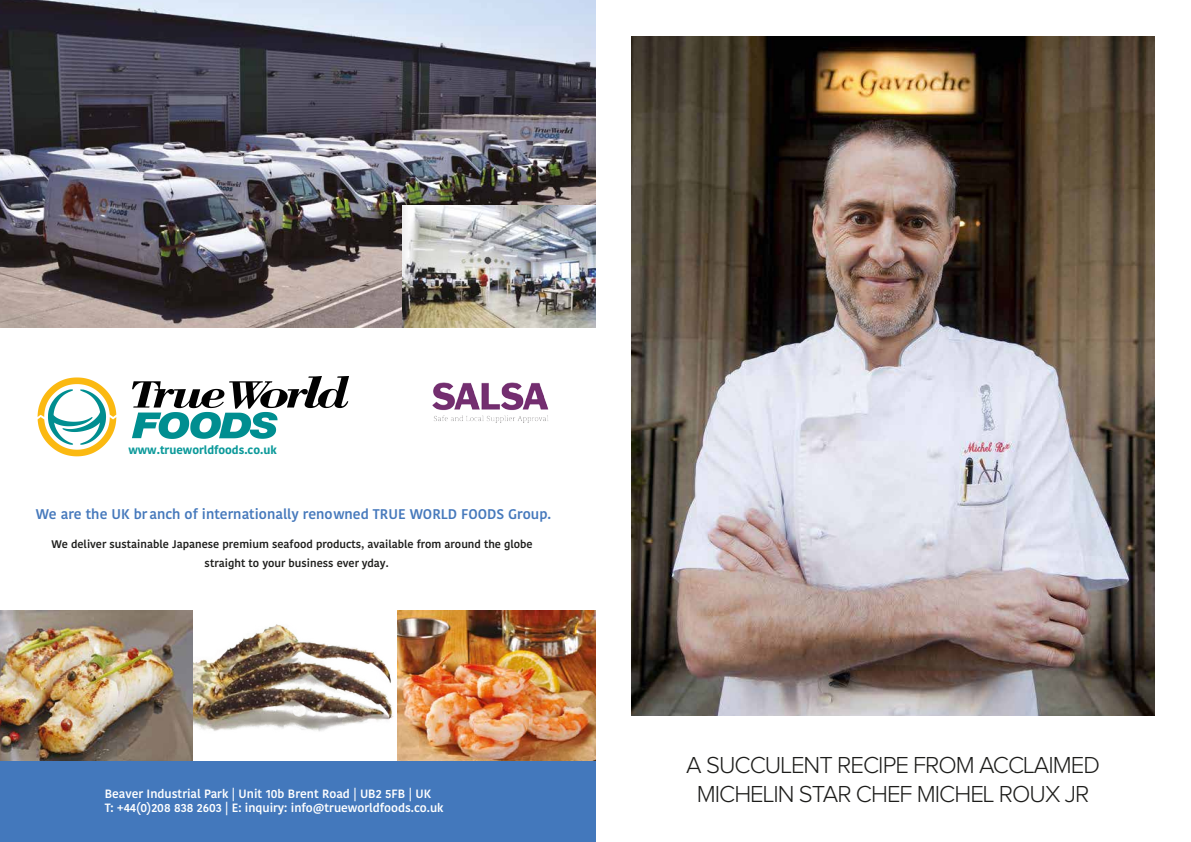
<style>
.page{position:relative;width:1191px;height:842px;background:#fff}
.page>*{position:absolute;margin:0;border:0;box-sizing:border-box;transform-origin:0 0}
.t1{font:300 24px/28.8px "Proxima Nova";letter-spacing:-.04em;color:#1d1d1b;text-align:center}
.t2{font:600 14px "Kohinoor Bangla";color:#4679bc}
.t3{font:600 12px/14.4px "Kohinoor Bangla";color:#fff}
.t4{font:700 11.4px "Kohinoor Bangla";color:#0b999a}
.t5{font:600 11px/19px "Kohinoor Bangla";color:#1d1d1b}
</style>
<div class="page">
<img style="left:632px;top:36px;width:522px;height:680px">
<img style="left:0;top:0;width:595px;height:327px">
<img style="left:402px;top:206px;width:193px;height:121px">
<img style="left:0;top:611px;width:595px;height:151px">
<svg style="left:132px;top:376px;width:217px;height:63px"></svg>
<svg style="left:37px;top:377px;width:80px;height:80px"></svg>
<div style="left:0;top:762px;width:595px;height:80px;background:#4378bc"></div>
<img style="left:432px;top:382px;width:117px;height:41px">
<p class="t4" style="left:128px;top:440px;width:150px">www.trueworldfoods.co.uk</p>
<p class="t2" style="left:36px;top:503px;width:517px">We are the UK br anch of internationally renowned TRUE WORLD FOODS Group.</p>
<p class="t5" style="left:205px;top:534px;width:330px;text-indent:-153px">We deliver sustainable Japanese premium seafood products, available from around the globe straight to your business ever yday.</p>
<p class="t3" style="left:105px;top:786px;width:340px">Beaver Industrial Park | Unit 10b Brent Road | UB2 5FB | UK<br>T: +44(0)208 838 2603 | E: inquiry: info@trueworldfoods.co.uk</p>
<h1 class="t1" style="left:686px;top:751px;width:415px">A SUCCULENT RECIPE FROM ACCLAIMED<br>MICHELIN STAR CHEF MICHEL ROUX JR</h1>
</div>
